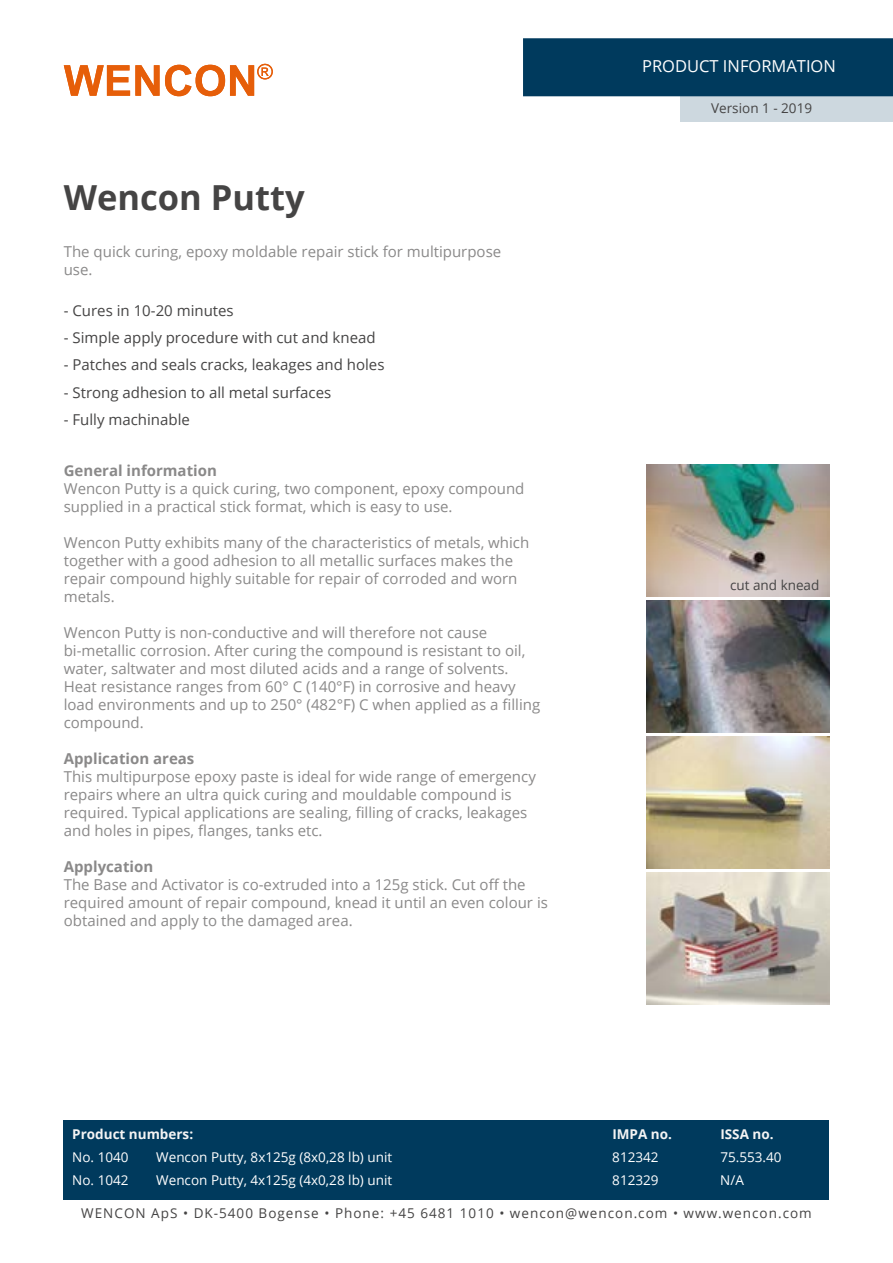
<style>
.page{position:relative;width:893px;height:1263px;background:#fff}
.page>*{position:absolute;margin:0;border:0;box-sizing:border-box;transform-origin:0 0}
.t1{font:700 34.5px "Open Sans";color:#454444}
.t2{font:16.5px "Open Sans";color:#fff}
.t3{font:15px/18px "Open Sans";color:#8a8989}
.t4{font:15px "Open Sans";color:#454444}
.t5{font:700 15px "Open Sans";color:#8a8989}
.t6{font:13.5px "Open Sans";color:#fff}
.t7{font:13.5px "Open Sans";letter-spacing:.075em;color:#454444}
.t8{font:700 13.5px "Open Sans";color:#f4f4f4}
.t9{font:13.5px "Open Sans";color:#454444}
</style>
<div class="page">
<div style="left:680px;top:96px;width:213px;height:26px;background:#cdd8df"></div>
<div style="left:523px;top:38px;width:370px;height:58px;background:#003a5d"></div>
<svg style="left:64px;top:64px;width:209px;height:32px"></svg>
<div style="left:64px;top:1120px;width:765px;height:80px;background:#003a5d"></div>
<img style="left:646px;top:601px;width:183px;height:132px">
<img style="left:646px;top:737px;width:183px;height:132px">
<img style="left:646px;top:873px;width:183px;height:131px">
<img style="left:646px;top:465px;width:183px;height:132px">
<h1 class="t1" style="left:64px;top:173px;width:243px">Wencon Putty</h1>
<p class="t3" style="left:64px;top:242px;width:439px">The quick curing, epoxy moldable repair stick for multipurpose use.</p>
<p class="t4" style="left:64px;top:300px;width:171px">- Cures in 10-20 minutes</p>
<p class="t4" style="left:64px;top:327px;width:313px">- Simple apply procedure with cut and knead</p>
<p class="t4" style="left:64px;top:355px;width:322px">- Patches and seals cracks, leakages and holes</p>
<p class="t4" style="left:64px;top:382px;width:269px">- Strong adhesion to all metal surfaces</p>
<p class="t4" style="left:64px;top:409px;width:128px">- Fully machinable</p>
<p class="t5" style="left:64px;top:460px;width:155px">General information</p>
<p class="t3" style="left:64px;top:480px;width:462px">Wencon Putty is a quick curing, two component, epoxy compound supplied in a practical stick format, which is easy to use.</p>
<p class="t3" style="left:64px;top:534px;width:467px">Wencon Putty exhibits many of the characteristics of metals, which together with a good adhesion to all metallic surfaces makes the repair compound highly suitable for repair of corroded and worn metals.</p>
<p class="t3" style="left:64px;top:624px;width:478px">Wencon Putty is non-conductive and will therefore not cause bi-metallic corrosion. After curing the compound is resistant to oil, water, saltwater and most diluted acids and a range of solvents.<br>Heat resistance ranges from 60° C (140°F) in corrosive and heavy load environments and up to 250° (482°F) C when applied as a filling compound.</p>
<p class="t5" style="left:64px;top:748px;width:132px">Application areas</p>
<p class="t3" style="left:64px;top:768px;width:474px">This multipurpose epoxy paste is ideal for wide range of emergency repairs where an ultra quick curing and mouldable compound is required. Typical applications are sealing, filling of cracks, leakages and holes in pipes, flanges, tanks etc.</p>
<p class="t5" style="left:64px;top:856px;width:91px">Applycation</p>
<p class="t3" style="left:64px;top:876px;width:486px">The Base and Activator is co-extruded into a 125g stick. Cut off the required amount of repair compound, knead it until an even colour is obtained and apply to the damaged area.</p>
<p class="t2" style="left:642px;top:55px;width:195px">PRODUCT INFORMATION</p>
<p class="t9" style="left:711px;top:99px;width:102px">Version 1 - 2019</p>
<p class="t9" style="left:730px;top:576px;width:91px">cut and knead</p>
<p class="t8" style="left:72px;top:1124px;width:122px">Product numbers:</p>
<p class="t8" style="left:612px;top:1124px;width:61px">IMPA no.</p>
<p class="t8" style="left:720px;top:1124px;width:55px">ISSA no.</p>
<p class="t6" style="left:72px;top:1147px;width:58px">No. 1040</p>
<p class="t6" style="left:156px;top:1147px;width:237px">Wencon Putty, 8x125g (8x0,28 lb) unit</p>
<p class="t6" style="left:612px;top:1147px;width:48px">812342</p>
<p class="t6" style="left:720px;top:1147px;width:63px">75.553.40</p>
<p class="t6" style="left:72px;top:1170px;width:58px">No. 1042</p>
<p class="t6" style="left:156px;top:1170px;width:237px">Wencon Putty, 4x125g (4x0,28 lb) unit</p>
<p class="t6" style="left:612px;top:1170px;width:48px">812329</p>
<p class="t6" style="left:720px;top:1170px;width:25px">N/A</p>
<p class="t7" style="left:81px;top:1204px;width:732px">WENCON ApS • DK-5400 Bogense • Phone: +45 6481 1010 • wencon@wencon.com • www.wencon.com</p>
</div>
